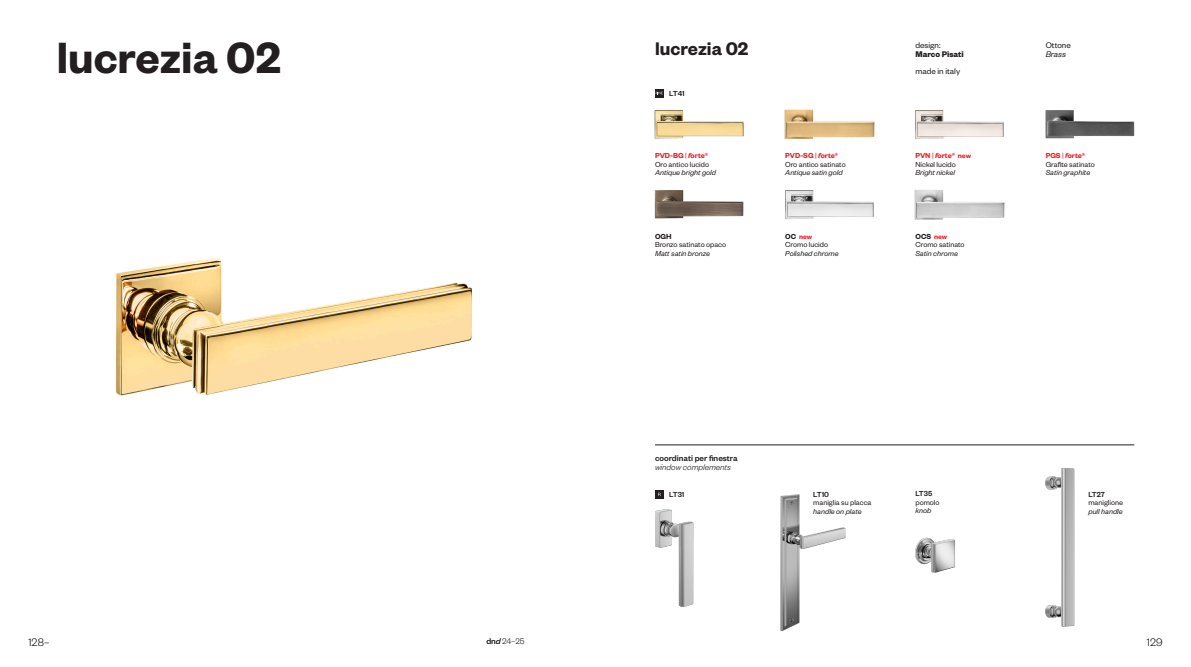
<style>
.page{position:relative;width:1191px;height:667px;background:#fff}
.page>*{position:absolute;margin:0;border:0;box-sizing:border-box;transform-origin:0 0}
.t1{font:600 48px "Founders Grotesk";color:#231f20}
.t2{font:600 20px "Founders Grotesk";color:#231f20}
.t3{font:300 12px "Founders Grotesk";letter-spacing:.005em;color:#231f20}
.t4{font:9px "Founders Grotesk";color:#231f20}
.t5{font:500 9px "Founders Grotesk";color:#231f20}
.t6{font:italic 300 9px "Founders Grotesk";color:#231f20}
.t7{font:700 9px "Founders Grotesk";color:#231f20}
.t8{font:300 9px "Founders Grotesk";color:#231f20}
.t9{font:italic 9px "Founders Grotesk";color:#231f20}
.t10{font:8px/8.5px "Founders Grotesk";color:#231f20}
.t11{font:italic 8px/8.5px "Founders Grotesk";color:#231f20}
.t12{font:500 8px "Founders Grotesk";color:#231f20}
.t13{font:600 7.5px "Founders Grotesk";color:#ee1d23}
.s1{font-weight:600;font-style:normal;color:#ee1d23}
.s2{font-style:normal;color:#ee1d23}
.s3{font-weight:600;color:#ee1d23}
.s4{font-style:normal}
.s5{color:#ee1d23}
.s6{font-weight:600;font-style:italic;color:#ee1d23}
.s7{font-style:italic}
.s8{font-weight:600;font-size:7.5px;color:#ee1d23}
.s9{font-weight:600}
.s10{font-size:8px;color:#231f20}
.s11{font-weight:500}
.s12{font-weight:500;font-style:italic}
</style>
<div class="page">
<img style="left:116px;top:258px;width:356px;height:138px">
<img style="left:915px;top:110px;width:89px;height:29px">
<img style="left:1045px;top:110px;width:89px;height:28px">
<img style="left:655px;top:509px;width:39px;height:99px">
<svg style="left:655px;top:89px;width:8px;height:8px"></svg>
<svg style="left:656px;top:92px;width:7px;height:2px"></svg>
<img style="left:780px;top:494px;width:66px;height:137px">
<img style="left:654px;top:190px;width:89px;height:29px">
<img style="left:654px;top:109px;width:90px;height:30px">
<img style="left:784px;top:109px;width:91px;height:30px">
<img style="left:914px;top:190px;width:91px;height:30px">
<img style="left:785px;top:190px;width:89px;height:29px">
<hr style="left:655px;top:444px;width:479px;height:1px;background:#231f20">
<svg style="left:655px;top:490px;width:8px;height:8px"></svg>
<img style="left:915px;top:537px;width:40px;height:36px">
<img style="left:1027px;top:444px;width:61px;height:183px">
<p class="t1" style="left:57px;top:27px;width:225px">lucrezia 02</p>
<p class="t2" style="left:655px;top:36px;width:95px">lucrezia 02</p>
<p class="t12" style="left:669px;top:88px;width:17px">LT41</p>
<p class="t11" style="left:655px;top:151px;width:63px"><span class="s1">PVD-BG</span> <span class="s2">|</span> <span class="s3">f</span><span class="s1">orte®<br></span><span class="s4">Oro antico lucido<br></span>Antique bright gold</p>
<p class="t10" style="left:785px;top:151px;width:62px"><span class="s3">PVD-SG</span> <span class="s5">|</span> <span class="s6">f</span><span class="s3">orte®<br></span>Oro antico satinato<br><span class="s7">Antique satin gold</span></p>
<p class="t4" style="left:915px;top:40px;width:27px">design:</p>
<p class="t7" style="left:915px;top:49px;width:50px">Marco Pisati</p>
<p class="t4" style="left:915px;top:66px;width:46px">made in italy</p>
<p class="t4" style="left:1045px;top:40px;width:27px">Ottone</p>
<p class="t9" style="left:1045px;top:49px;width:22px">Brass</p>
<p class="t10" style="left:915px;top:151px;width:57px"><span class="s3">PVN</span> <span class="s5">|</span> <span class="s6">f</span><span class="s3">orte®</span> <span class="s8">new<br></span>Nickel lucido<br><span class="s7">Bright nickel</span></p>
<p class="t10" style="left:1045px;top:151px;width:51px"><span class="s3">PGS</span> <span class="s5">|</span> <span class="s6">f</span><span class="s3">orte®<br></span>Grafite satinato<br><span class="s7">Satin graphite</span></p>
<p class="t10" style="left:655px;top:231px;width:73px"><span class="s9">OGH<br></span>Bronzo satinato opaco<br><span class="s7">Matt satin bronze</span></p>
<p class="t13" style="left:785px;top:231px;width:28px"><span class="s10">OC</span> new</p>
<p class="t11" style="left:785px;top:240px;width:55px"><span class="s4">Cromo lucido<br></span>Polished chrome</p>
<p class="t10" style="left:915px;top:231px;width:51px"><span class="s9">OCS</span> <span class="s8">new<br></span>Cromo satinato<br><span class="s7">Satin chrome</span></p>
<p class="t5" style="left:655px;top:452px;width:84px">coordinati per finestra</p>
<p class="t6" style="left:655px;top:461px;width:77px">window complements</p>
<p class="t12" style="left:669px;top:488px;width:17px">LT31</p>
<p class="t12" style="left:813px;top:488px;width:17px">LT10</p>
<p class="t10" style="left:813px;top:497px;width:60px">maniglia su placca</p>
<p class="t11" style="left:813px;top:506px;width:50px">handle on plate</p>
<p class="t12" style="left:915px;top:488px;width:18px">LT35</p>
<p class="t10" style="left:915px;top:497px;width:26px">pomolo</p>
<p class="t11" style="left:915px;top:505px;width:18px">knob</p>
<p class="t12" style="left:1088px;top:488px;width:18px">LT27</p>
<p class="t10" style="left:1088px;top:497px;width:36px">maniglione</p>
<p class="t11" style="left:1088px;top:506px;width:36px">pull handle</p>
<h3 class="t3" style="left:28px;top:634px;width:23px">128–</h3>
<h3 class="t3" style="left:1146px;top:634px;width:17px">129</h3>
<p class="t8" style="left:486px;top:635px;width:40px"><span class="s11">dn</span><span class="s12">d</span> 24–25</p>
</div>
